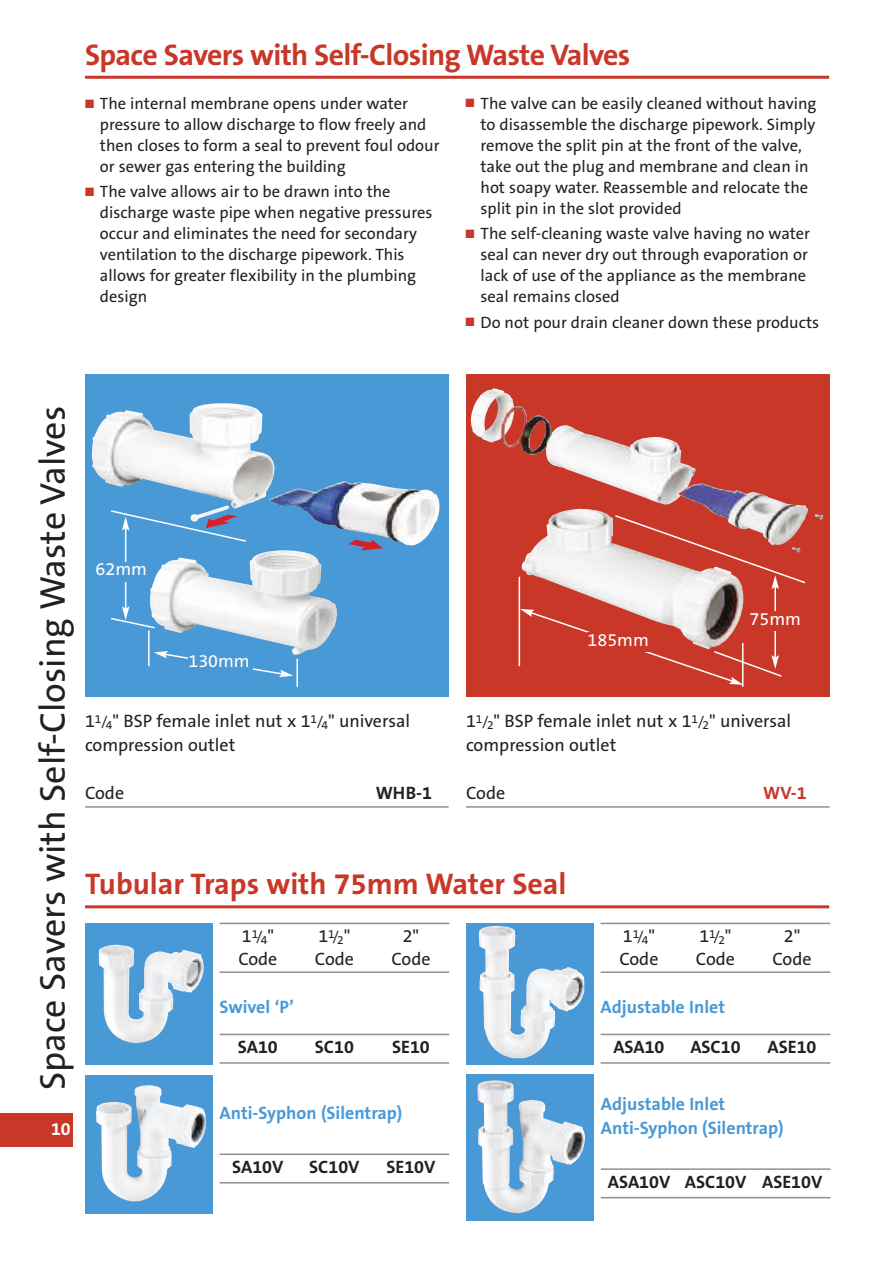
<style>
.page{position:relative;width:893px;height:1263px;background:#fff}
.page>*{position:absolute;margin:0;border:0;box-sizing:border-box;transform-origin:0 0}
.t1{font:36px "The Sans B5 Plain";color:#212125}
.t2{font:700 30px "The Sans B7";letter-spacing:-.02em;color:#c83728}
.t3{font:700 30px "The Sans B7";color:#c83728}
.t4{font:18px/24px "The Sans B5 Plain";color:#212125}
.t5{font:700 18px/24px "The Sans B7";color:#4a99d7}
.t6{font:700 18px "The Sans B7";color:#212125}
.t7{font:18px "The Sans B5 Plain";color:#fff}
.t8{font:700 18px "The Sans B7";color:#c83728}
.t9{font:700 18px "The Sans B7";color:#fff}
.t10{font:16.5px/21px "The Sans B5 Plain";color:#212125}
.s1{color:#c83728}
.s2{font-size:13.5px}
</style>
<div class="page">
<div style="left:85px;top:374px;width:364px;height:322px;background:#4a99d7"></div>
<img style="left:150px;top:550px;width:187px;height:105px">
<img style="left:92px;top:403px;width:348px;height:142px">
<svg style="left:349px;top:540px;width:34px;height:10px"></svg>
<hr style="left:85px;top:806px;width:364px;height:2px;background:#909092">
<div style="left:0;top:1113px;width:72px;height:34px;background:#c83728"></div>
<hr style="left:85px;top:76px;width:744px;height:3px;background:#c83728">
<hr style="left:85px;top:905px;width:744px;height:3px;background:#c83728">
<hr style="left:220px;top:923px;width:229px;height:1px;background:#909092">
<hr style="left:220px;top:971px;width:229px;height:2px;background:#909092">
<hr style="left:220px;top:1034px;width:229px;height:1px;background:#909092">
<hr style="left:220px;top:1062px;width:229px;height:2px;background:#909092">
<hr style="left:220px;top:1153px;width:229px;height:2px;background:#909092">
<hr style="left:220px;top:1182px;width:229px;height:1px;background:#909092">
<div style="left:85px;top:923px;width:128px;height:141px;background:#4a99d7"></div>
<img style="left:99px;top:945px;width:105px;height:98px">
<hr style="left:601px;top:923px;width:229px;height:1px;background:#909092">
<hr style="left:601px;top:971px;width:229px;height:2px;background:#909092">
<hr style="left:601px;top:1034px;width:229px;height:1px;background:#909092">
<hr style="left:601px;top:1062px;width:229px;height:2px;background:#909092">
<div style="left:466px;top:923px;width:128px;height:141px;background:#4a99d7"></div>
<img style="left:479px;top:926px;width:105px;height:132px">
<div style="left:85px;top:1075px;width:128px;height:139px;background:#4a99d7"></div>
<img style="left:96px;top:1085px;width:110px;height:116px">
<hr style="left:601px;top:1168px;width:229px;height:2px;background:#909092">
<hr style="left:601px;top:1197px;width:229px;height:1px;background:#909092">
<div style="left:466px;top:1074px;width:128px;height:146px;background:#4a99d7"></div>
<img style="left:477px;top:1080px;width:108px;height:133px">
<hr style="left:125px;top:528px;width:1px;height:81px;background:#fff">
<svg style="left:109px;top:509px;width:139px;height:34px"></svg>
<svg style="left:111px;top:606px;width:45px;height:23px"></svg>
<div style="left:96px;top:562px;width:51px;height:19px;background:#4a99d7"></div>
<hr style="left:148px;top:630px;width:2px;height:36px;background:#fff">
<hr style="left:296px;top:659px;width:2px;height:28px;background:#fff">
<svg style="left:154px;top:651px;width:139px;height:26px"></svg>
<div style="left:188px;top:653px;width:65px;height:20px;background:#4a99d7"></div>
<div style="left:466px;top:374px;width:364px;height:322px;background:#c83728"></div>
<img style="left:522px;top:509px;width:221px;height:100px">
<img style="left:472px;top:388px;width:224px;height:117px">
<hr style="left:466px;top:806px;width:364px;height:2px;background:#909092">
<hr style="left:774px;top:586px;width:2px;height:72px;background:#fff">
<svg style="left:613px;top:514px;width:194px;height:75px"></svg>
<hr style="left:519px;top:577px;width:1px;height:89px;background:#fff">
<hr style="left:742px;top:643px;width:1px;height:44px;background:#fff">
<svg style="left:520px;top:609px;width:262px;height:76px"></svg>
<div style="left:587px;top:632px;width:65px;height:20px;background:#c83728"></div>
<h2 class="t2" style="left:85px;top:39px;width:547px">Space Savers with Self-Closing Waste Valves</h2>
<p class="t10" style="left:100px;top:94px;width:341px;text-indent:-15px"><span class="s1">■</span> The internal membrane opens under water pressure to allow discharge to flow freely and then closes to form a seal to prevent foul odour or sewer gas entering the building</p>
<p class="t10" style="left:100px;top:182px;width:334px;text-indent:-15px"><span class="s1">■</span> The valve allows air to be drawn into the discharge waste pipe when negative pressures occur and eliminates the need for secondary ventilation to the discharge pipework. This allows for greater flexibility in the plumbing design</p>
<p class="t10" style="left:480px;top:93px;width:337px;text-indent:-15px"><span class="s1">■</span> The valve can be easily cleaned without having to disassemble the discharge pipework. Simply remove the split pin at the front of the valve, take out the plug and membrane and clean in hot soapy water. Reassemble and relocate the split pin in the slot provided</p>
<p class="t10" style="left:480px;top:224px;width:331px;text-indent:-15px"><span class="s1">■</span> The self-cleaning waste valve having no water seal can never dry out through evaporation or lack of use of the appliance as the membrane seal remains closed</p>
<p class="t10" style="left:466px;top:312px;width:355px"><span class="s1">■</span> Do not pour drain cleaner down these products</p>
<h1 class="t1" style="left:34px;top:1090px;width:686px;rotate:-90deg">Space Savers with Self-Closing Waste Valves</h1>
<p class="t9" style="left:51px;top:1119px;width:21px">10</p>
<p class="t7" style="left:96px;top:560px;width:53px">62mm</p>
<p class="t7" style="left:188px;top:651px;width:63px">130mm</p>
<p class="t4" style="left:85px;top:710px;width:327px">1<sup>1</sup><span class="s2">/</span><sub>4</sub>" BSP female inlet nut x 1<sup>1</sup><span class="s2">/</span><sub>4</sub>" universal compression outlet</p>
<p class="t4" style="left:85px;top:782px;width:41px">Code</p>
<p class="t6" style="left:376px;top:784px;width:58px">WHB-1</p>
<p class="t7" style="left:587px;top:630px;width:63px">185mm</p>
<p class="t7" style="left:750px;top:609px;width:53px">75mm</p>
<p class="t4" style="left:466px;top:710px;width:327px">1<sup>1</sup><span class="s2">/</span><sub>2</sub>" BSP female inlet nut x 1<sup>1</sup><span class="s2">/</span><sub>2</sub>" universal compression outlet</p>
<p class="t4" style="left:466px;top:782px;width:41px">Code</p>
<p class="t8" style="left:763px;top:784px;width:45px">WV-1</p>
<h2 class="t3" style="left:85px;top:868px;width:483px">Tubular Traps with 75mm Water Seal</h2>
<p class="t4" style="left:242px;top:924px;width:34px">1<sup>1</sup><span class="s2">/</span><sub>4</sub>"</p>
<p class="t4" style="left:318px;top:924px;width:34px">1<sup>1</sup><span class="s2">/</span><sub>2</sub>"</p>
<p class="t4" style="left:403px;top:924px;width:18px">2"</p>
<p class="t4" style="left:238px;top:947px;width:41px">Code</p>
<p class="t4" style="left:315px;top:947px;width:41px">Code</p>
<p class="t4" style="left:391px;top:947px;width:41px">Code</p>
<p class="t5" style="left:220px;top:995px;width:76px">Swivel ‘P’</p>
<p class="t6" style="left:238px;top:1037px;width:41px">SA10</p>
<p class="t6" style="left:315px;top:1037px;width:41px">SC10</p>
<p class="t6" style="left:392px;top:1037px;width:39px">SE10</p>
<p class="t5" style="left:220px;top:1101px;width:184px">Anti-Syphon (Silentrap)</p>
<p class="t6" style="left:232px;top:1157px;width:53px">SA10V</p>
<p class="t6" style="left:309px;top:1157px;width:52px">SC10V</p>
<p class="t6" style="left:386px;top:1157px;width:51px">SE10V</p>
<p class="t4" style="left:623px;top:924px;width:34px">1<sup>1</sup><span class="s2">/</span><sub>4</sub>"</p>
<p class="t4" style="left:699px;top:924px;width:34px">1<sup>1</sup><span class="s2">/</span><sub>2</sub>"</p>
<p class="t4" style="left:784px;top:924px;width:18px">2"</p>
<p class="t4" style="left:619px;top:947px;width:41px">Code</p>
<p class="t4" style="left:696px;top:947px;width:41px">Code</p>
<p class="t4" style="left:772px;top:947px;width:41px">Code</p>
<p class="t5" style="left:601px;top:995px;width:126px">Adjustable Inlet</p>
<p class="t6" style="left:613px;top:1037px;width:53px">ASA10</p>
<p class="t6" style="left:690px;top:1037px;width:52px">ASC10</p>
<p class="t6" style="left:767px;top:1037px;width:50px">ASE10</p>
<p class="t5" style="left:601px;top:1092px;width:184px">Adjustable Inlet<br>Anti-Syphon (Silentrap)</p>
<p class="t6" style="left:608px;top:1172px;width:216px">ASA10V ASC10V ASE10V</p>
</div>
